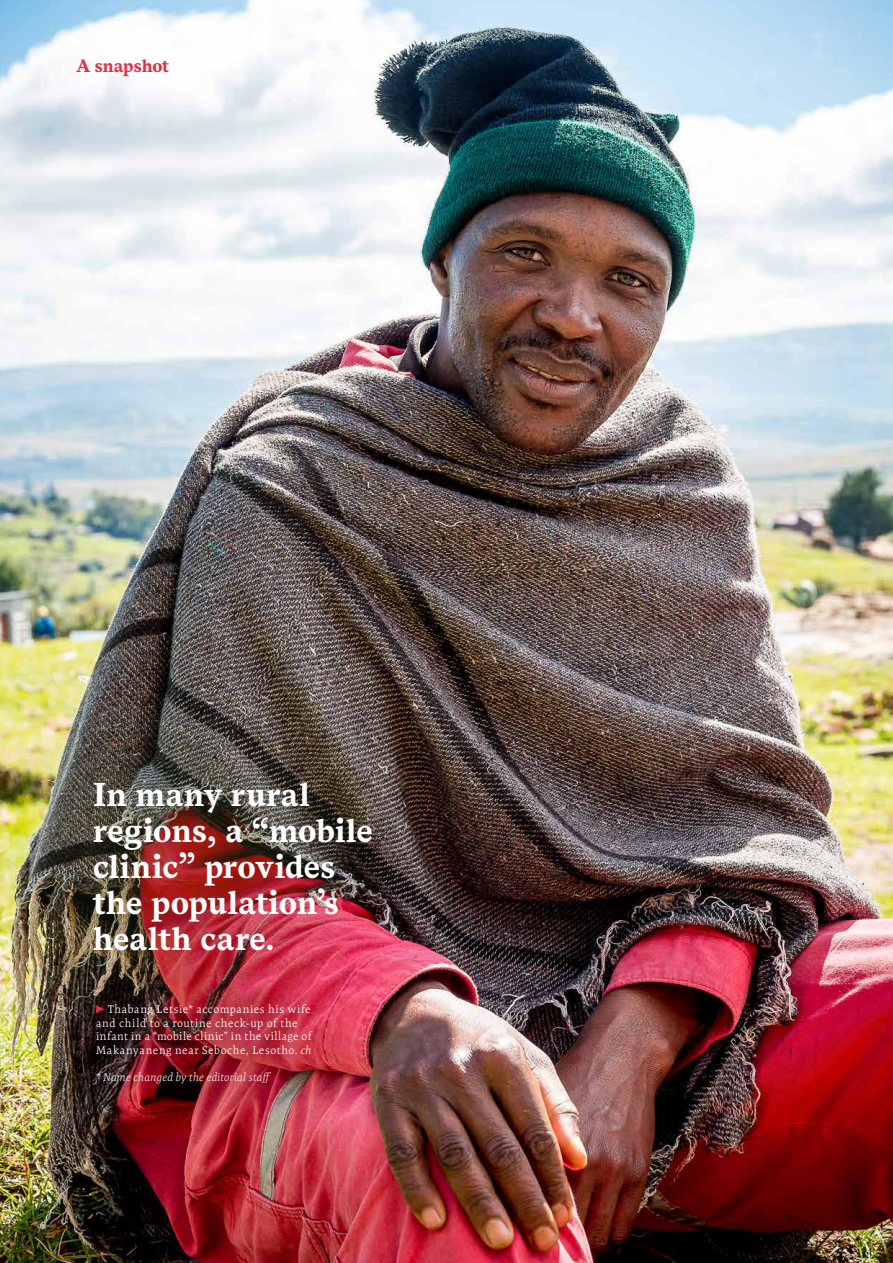
<style>
.page{position:relative;width:893px;height:1263px;background:#fff}
.page>*{position:absolute;margin:0;border:0;box-sizing:border-box;transform-origin:0 0}
.t1{font:700 33px/36px "Messina Serif";color:#fff}
.t2{font:700 18px "Messina Serif";letter-spacing:-.005em;color:#e52c45}
.t3{font:300 11.25px/13.5px "Expo Serif Pro";letter-spacing:.045em;color:#fff}
.t4{font:italic 300 11.25px "Expo Serif Pro";letter-spacing:.015em;color:#ebe9e9}
.s1{font-family:"Andale Mono";font-weight:400;font-size:13.5px;color:#e52c45}
.s2{font-weight:400;font-style:italic;color:#ebe9e9}
.s3{font-style:normal}
</style>
<div class="page">
<img style="left:0;top:0;width:893px;height:1263px">
<img style="left:0;top:655px;width:458px;height:404px">
<div style="left:30px;top:723px;width:401px;height:293px;background:#426732;opacity:.08"></div>
<div style="left:27px;top:953px;width:316px;height:184px;background:#000;opacity:.45"></div>
<img style="left:53px;top:961px;width:300px;height:165px">
<h2 class="t2" style="left:77px;top:52px;width:94px">A snapshot</h2>
<h1 class="t1" style="left:93px;top:776px;width:281px">In many rural regions, a “mobile clinic” provides the population’s health care.</h1>
<p class="t3" style="left:96px;top:1002px;width:217px"><span class="s1">►</span> Thabang Letsie* accompanies his wife and child to a routine check-up of the infant in a “mobile clinic” in the village of Makanyaneng near Seboche, Lesotho. <span class="s2">ch</span></p>
<p class="t4" style="left:96px;top:1070px;width:178px"><span class="s3">*</span> Name changed by the editorial staff</p>
</div>
